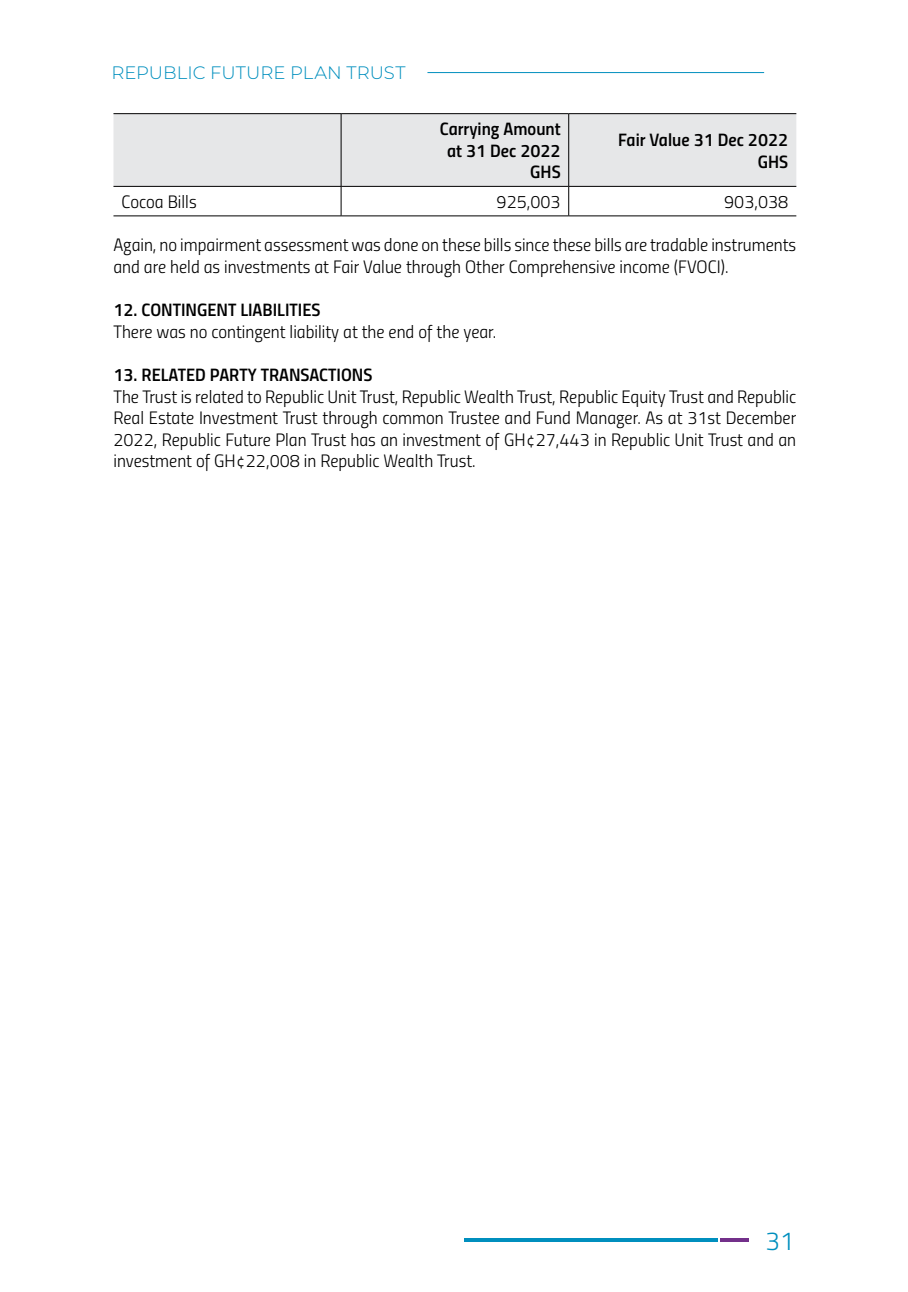
<style>
.page{position:relative;width:908px;height:1292px;background:#fff}
.page>*{position:absolute;margin:0;border:0;box-sizing:border-box;transform-origin:0 0}
.t1{font:26px "Titillium Light Upright";color:#008fbe}
.t2{font:18px/21.6px "Titillium Light Upright";color:#000}
.t3{font:18px/21.6px "Titillium Semibold Upright";color:#000;text-align:right}
.t4{font:100 18px "Montserrat";color:#008fbe}
</style>
<div class="page">
<hr style="left:464px;top:1238px;width:254px;height:3px;background:#008fbe">
<hr style="left:720px;top:1238px;width:28px;height:3px;background:#73308a">
<hr style="left:427px;top:72px;width:336px;height:1px;background:#008fbe">
<div style="left:113px;top:114px;width:683px;height:72px;background:#e6e7e8"></div>
<hr style="left:113px;top:113px;width:228px;height:1px;background:#000">
<hr style="left:341px;top:113px;width:227px;height:1px;background:#000">
<hr style="left:340px;top:114px;width:1px;height:72px;background:#000">
<hr style="left:568px;top:113px;width:228px;height:1px;background:#000">
<hr style="left:568px;top:114px;width:1px;height:72px;background:#000">
<svg style="left:113px;top:186px;width:683px;height:29px"></svg>
<hr style="left:113px;top:215px;width:228px;height:1px;background:#000">
<hr style="left:341px;top:215px;width:227px;height:1px;background:#000">
<hr style="left:568px;top:215px;width:228px;height:1px;background:#000">
<p class="t4" style="left:112px;top:60px;width:295px">REPUBLIC FUTURE PLAN TRUST</p>
<p class="t3" style="left:440px;top:117px;width:122px">Carrying Amount at 31 Dec 2022<br>GHS</p>
<p class="t3" style="left:618px;top:128px;width:171px">Fair Value 31 Dec 2022<br>GHS</p>
<p class="t2" style="left:121px;top:190px;width:77px">Cocoa Bills</p>
<p class="t2" style="left:496px;top:190px;width:66px">925,003</p>
<p class="t2" style="left:724px;top:190px;width:66px">903,038</p>
<p class="t2" style="left:113px;top:233px;width:684px">Again, no impairment assessment was done on these bills since these bills are tradable instruments and are held as investments at Fair Value through Other Comprehensive income (FVOCI).</p>
<p class="t3" style="left:113px;top:298px;width:208px">12. CONTINGENT LIABILITIES</p>
<p class="t2" style="left:113px;top:320px;width:384px">There was no contingent liability at the end of the year.</p>
<p class="t3" style="left:113px;top:363px;width:260px">13. RELATED PARTY TRANSACTIONS</p>
<p class="t2" style="left:113px;top:384px;width:684px;text-align:justify">The Trust is related to Republic Unit Trust, Republic Wealth Trust, Republic Equity Trust and Republic Real Estate Investment Trust through common Trustee and Fund Manager. As at 31st December 2022, Republic Future Plan Trust has an investment of GH¢27,443 in Republic Unit Trust and an investment of GH¢22,008 in Republic Wealth Trust.</p>
<h1 class="t1" style="left:765px;top:1221px;width:31px">31</h1>
</div>
